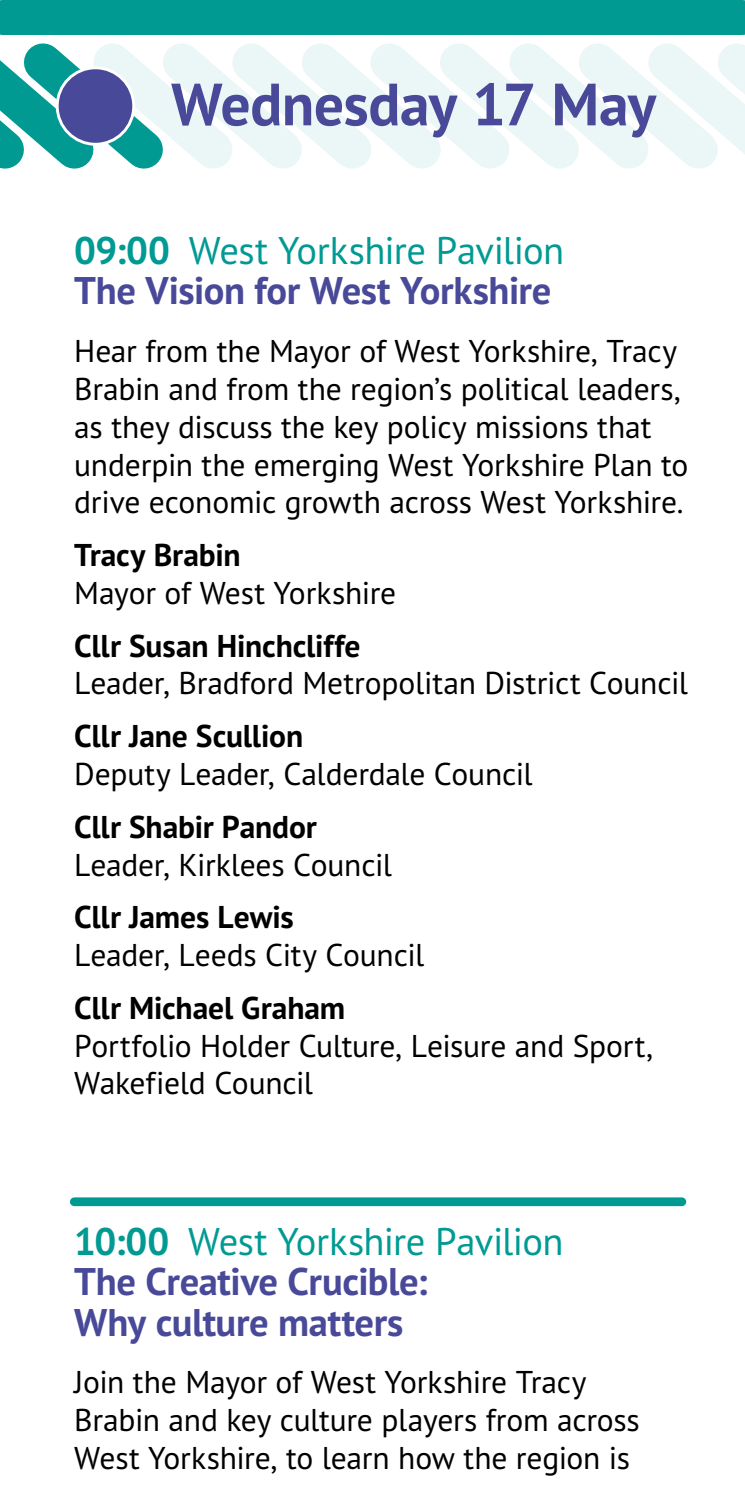
<style>
.page{position:relative;width:745px;height:1489px;background:#fff}
.page>*{position:absolute;margin:0;border:0;box-sizing:border-box;transform-origin:0 0}
.Date{font:700 59.5px "PT Sans Pro";letter-spacing:-.01em;color:#494999}
.Event_headline{font:700 38.5px/40.2px "PT Sans Pro";letter-spacing:-.01em;color:#494999}
.Event_headline-2{font:38.5px "PT Sans Pro";letter-spacing:-.015em;color:#009a93}
.Body{font:31.5px/37.8px "PT Sans Pro";letter-spacing:-.01em;color:#000}
.s1{font-weight:700}
</style>
<div class="page">
<svg style="left:0;top:9px;width:744px;height:160px"></svg>
<div style="left:57px;top:68px;width:77px;height:76px;background:#494999;border-radius:50%"></div>
<div style="left:56px;top:66px;width:79px;height:80px;border:3px solid #fff;border-radius:50%"></div>
<div style="left:74px;top:1197px;width:607px;height:9px;background:#009a93"></div>
<div style="left:3px;top:0;width:738px;height:35px;background:#009a93"></div>
<h1 class="Date" style="left:171px;top:65px;width:486px">Wednesday 17 May</h1>
<h2 class="Event_headline-2" style="left:74px;top:226px;width:491px"><span class="s1">09:00</span> West Yorkshire Pavilion</h2>
<h2 class="Event_headline" style="left:74px;top:270px;width:478px">The Vision for West Yorkshire</h2>
<p class="Body" style="left:74px;top:331px;width:615px">Hear from the Mayor of West Yorkshire, Tracy Brabin and from the region’s political leaders, as they discuss the key policy missions that underpin the emerging West Yorkshire Plan to drive economic growth across West Yorkshire.</p>
<p class="Body" style="left:74px;top:535px;width:323px"><span class="s1">Tracy Brabin<br></span>Mayor of West Yorkshire</p>
<p class="Body" style="left:74px;top:625px;width:614px"><span class="s1">Cllr Susan Hinchcliffe<br></span>Leader, Bradford Metropolitan District Council</p>
<p class="Body" style="left:74px;top:716px;width:459px"><span class="s1">Cllr Jane Scullion<br></span>Deputy Leader, Calderdale Council</p>
<p class="Body" style="left:74px;top:806px;width:319px"><span class="s1">Cllr Shabir Pandor<br></span>Leader, Kirklees Council</p>
<p class="Body" style="left:74px;top:897px;width:351px"><span class="s1">Cllr James Lewis<br></span>Leader, Leeds City Council</p>
<p class="Body" style="left:74px;top:987px;width:580px"><span class="s1">Cllr Michael Graham<br></span>Portfolio Holder Culture, Leisure and Sport,<br>Wakefield Council</p>
<h2 class="Event_headline-2" style="left:74px;top:1216px;width:490px"><span class="s1">10:00</span> West Yorkshire Pavilion</h2>
<h2 class="Event_headline" style="left:74px;top:1260px;width:354px">The Creative Crucible:<br>Why culture matters</h2>
<p class="Body" style="left:74px;top:1362px;width:566px">Join the Mayor of West Yorkshire Tracy<br>Brabin and key culture players from across<br>West Yorkshire, to learn how the region is</p>
</div>
